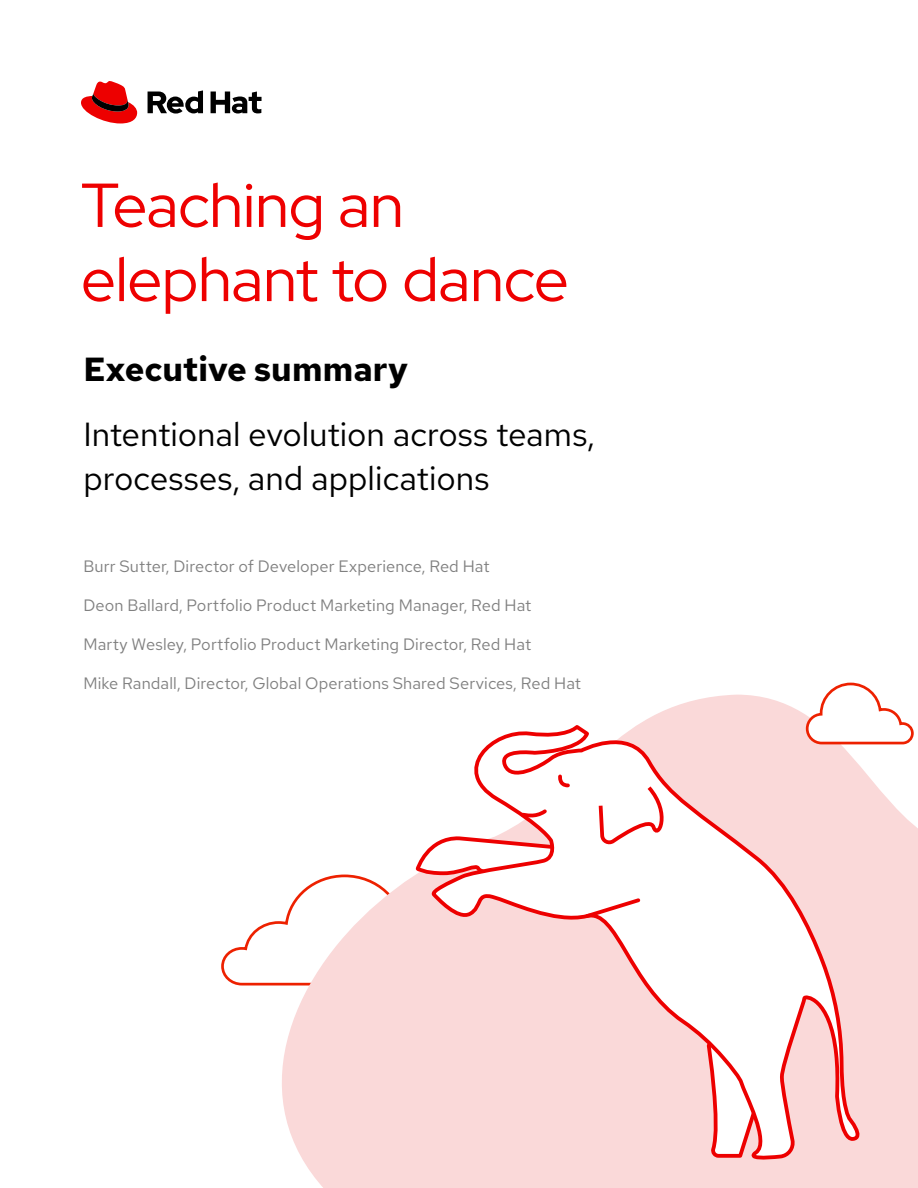
<style>
.page{position:relative;width:918px;height:1188px;background:#fff}
.page>*{position:absolute;margin:0;border:0;box-sizing:border-box;transform-origin:0 0}
.t1{font:61.95px/74.1px "Red Hat Display";letter-spacing:-.01em;color:#e00}
.t2{font:33.45px/43.8px "Red Hat Text";color:#000}
.t3{font:700 33.45px "Red Hat Text";letter-spacing:.005em;color:#000}
.t4{font:16.5px "Red Hat Text";letter-spacing:.005em;color:#808080}
</style>
<div class="page">
<svg style="left:282px;top:695px;width:636px;height:493px;fill:#fad9d9"></svg>
<svg style="left:81px;top:81px;width:56px;height:42px"></svg>
<svg style="left:148px;top:90px;width:114px;height:24px"></svg>
<svg style="left:804px;top:682px;width:111px;height:64px"></svg>
<svg style="left:431px;top:721px;width:438px;height:443px"></svg>
<svg style="left:221px;top:773px;width:451px;height:214px"></svg>
<h1 class="t1" style="left:81px;top:167px;width:489px">Teaching an elephant to dance</h1>
<h2 class="t3" style="left:83px;top:347px;width:326px">Executive summary</h2>
<h2 class="t2" style="left:83px;top:412px;width:513px">Intentional evolution across teams, processes, and applications</h2>
<p class="t4" style="left:83px;top:555px;width:408px">Burr Sutter, Director of Developer Experience, Red Hat</p>
<p class="t4" style="left:83px;top:594px;width:450px">Deon Ballard, Portfolio Product Marketing Manager, Red Hat</p>
<p class="t4" style="left:83px;top:633px;width:449px">Marty Wesley, Portfolio Product Marketing Director, Red Hat</p>
<p class="t4" style="left:83px;top:672px;width:499px">Mike Randall, Director, Global Operations Shared Services, Red Hat</p>
</div>
